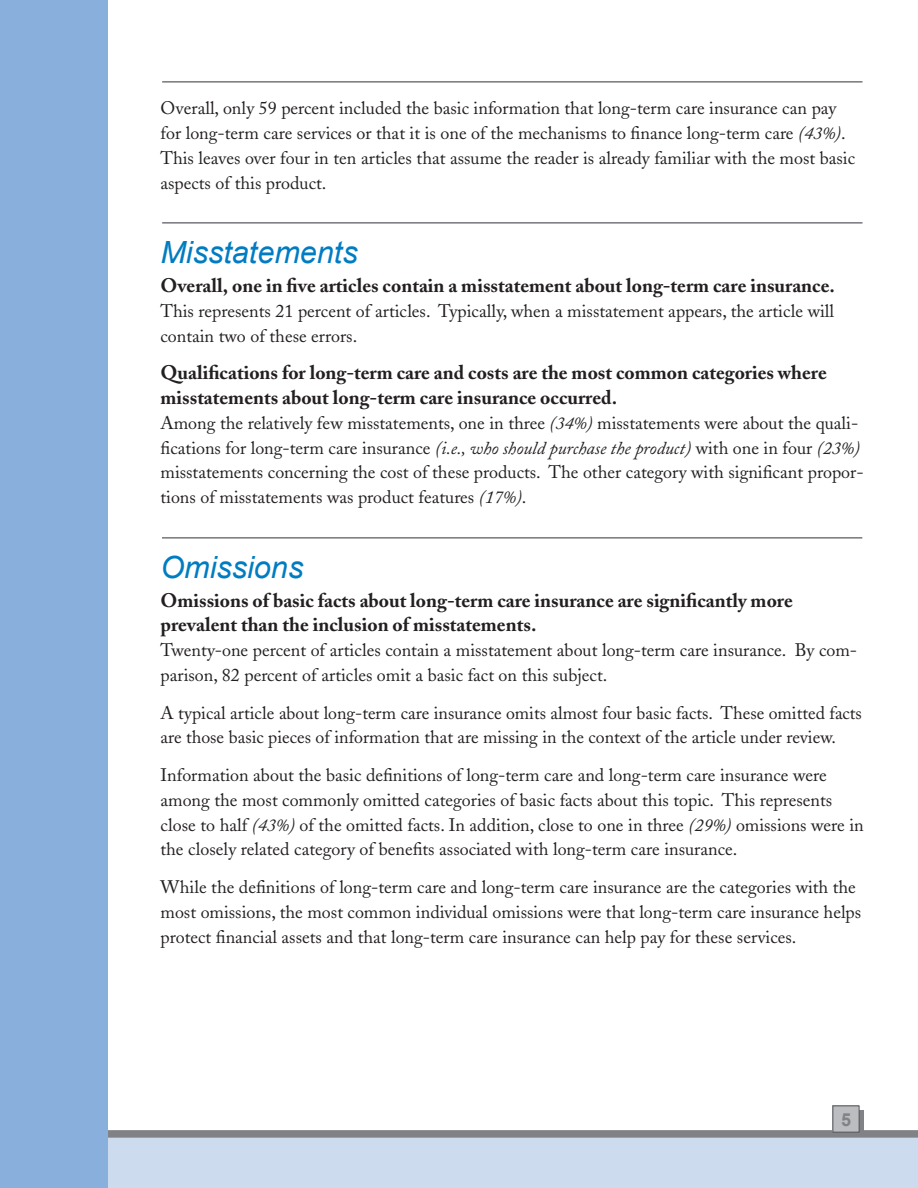
<style>
.page{position:relative;width:918px;height:1188px;background:#fff}
.page>*{position:absolute;margin:0;border:0;box-sizing:border-box;transform-origin:0 0}
.t1{font:italic 30.6px "Arial";color:#007cc2}
.t2{font:700 19.5px/24.8px "Adobe Caslon";color:#231f20}
.t3{font:18px/24.8px "Adobe Caslon";color:#231f20}
.t4{font:700 18px "Arial";color:#808285}
.s1{font-style:italic}
</style>
<div class="page">
<div style="left:106px;top:1134px;width:812px;height:54px;background:#cddbef"></div>
<div style="left:0;top:1130px;width:918px;height:8px;background:#808285"></div>
<div style="left:837px;top:1110px;width:27px;height:27px;background:#808285"></div>
<div style="left:833px;top:1106px;width:26px;height:26px;background:#bcbdc0"></div>
<div style="left:832px;top:1106px;width:28px;height:26px;border:1px solid #57585a"></div>
<div style="left:0;top:0;width:108px;height:1188px;background:#89b0dc"></div>
<hr style="left:162px;top:81px;width:701px;height:2px;background:#808285">
<hr style="left:162px;top:222px;width:701px;height:2px;background:#808285">
<hr style="left:162px;top:537px;width:700px;height:2px;background:#808285">
<p class="t3" style="left:160px;top:96px;width:696px">Overall, only 59 percent included the basic information that long-term care insurance can pay for long-term care services or that it is one of the mechanisms to finance long-term care <span class="s1">(43%)</span>.<br>This leaves over four in ten articles that assume the reader is already familiar with the most basic aspects of this product.</p>
<h1 class="t1" style="left:160px;top:235px;width:199px">Misstatements</h1>
<p class="t2" style="left:160px;top:273px;width:676px">Overall, one in five articles contain a misstatement about long-term care insurance.</p>
<p class="t3" style="left:160px;top:299px;width:675px">This represents 21 percent of articles. Typically, when a misstatement appears, the article will contain two of these errors.</p>
<p class="t2" style="left:160px;top:360px;width:668px">Qualifications for long-term care and costs are the most common categories where misstatements about long-term care insurance occurred.</p>
<p class="t3" style="left:160px;top:411px;width:705px">Among the relatively few misstatements, one in three <span class="s1">(34%)</span> misstatements were about the quali&shy;fications for long-term care insurance <span class="s1">(i.e., who should purchase the product)</span> with one in four <span class="s1">(23%) </span>misstatements concerning the cost of these products. The other category with significant propor&shy;tions of misstatements was product features <span class="s1">(17%)</span>.</p>
<h1 class="t1" style="left:160px;top:550px;width:144px">Omissions</h1>
<p class="t2" style="left:160px;top:588px;width:634px">Omissions of basic facts about long-term care insurance are significantly more prevalent than the inclusion of misstatements.</p>
<p class="t3" style="left:160px;top:638px;width:698px">Twenty-one percent of articles contain a misstatement about long-term care insurance. By com&shy;parison, 82 percent of articles omit a basic fact on this subject.</p>
<p class="t3" style="left:160px;top:700px;width:703px">A typical article about long-term care insurance omits almost four basic facts. These omitted facts are those basic pieces of information that are missing in the context of the article under review.</p>
<p class="t3" style="left:160px;top:763px;width:705px">Information about the basic definitions of long-term care and long-term care insurance were among the most commonly omitted categories of basic facts about this topic. This represents close to half <span class="s1">(43%)</span> of the omitted facts. In addition, close to one in three <span class="s1">(29%)</span> omissions were in the closely related category of benefits associated with long-term care insurance.</p>
<p class="t3" style="left:160px;top:875px;width:702px">While the definitions of long-term care and long-term care insurance are the categories with the most omissions, the most common individual omissions were that long-term care insurance helps protect financial assets and that long-term care insurance can help pay for these services.</p>
<p class="t4" style="left:841px;top:1110px;width:12px">5</p>
</div>
